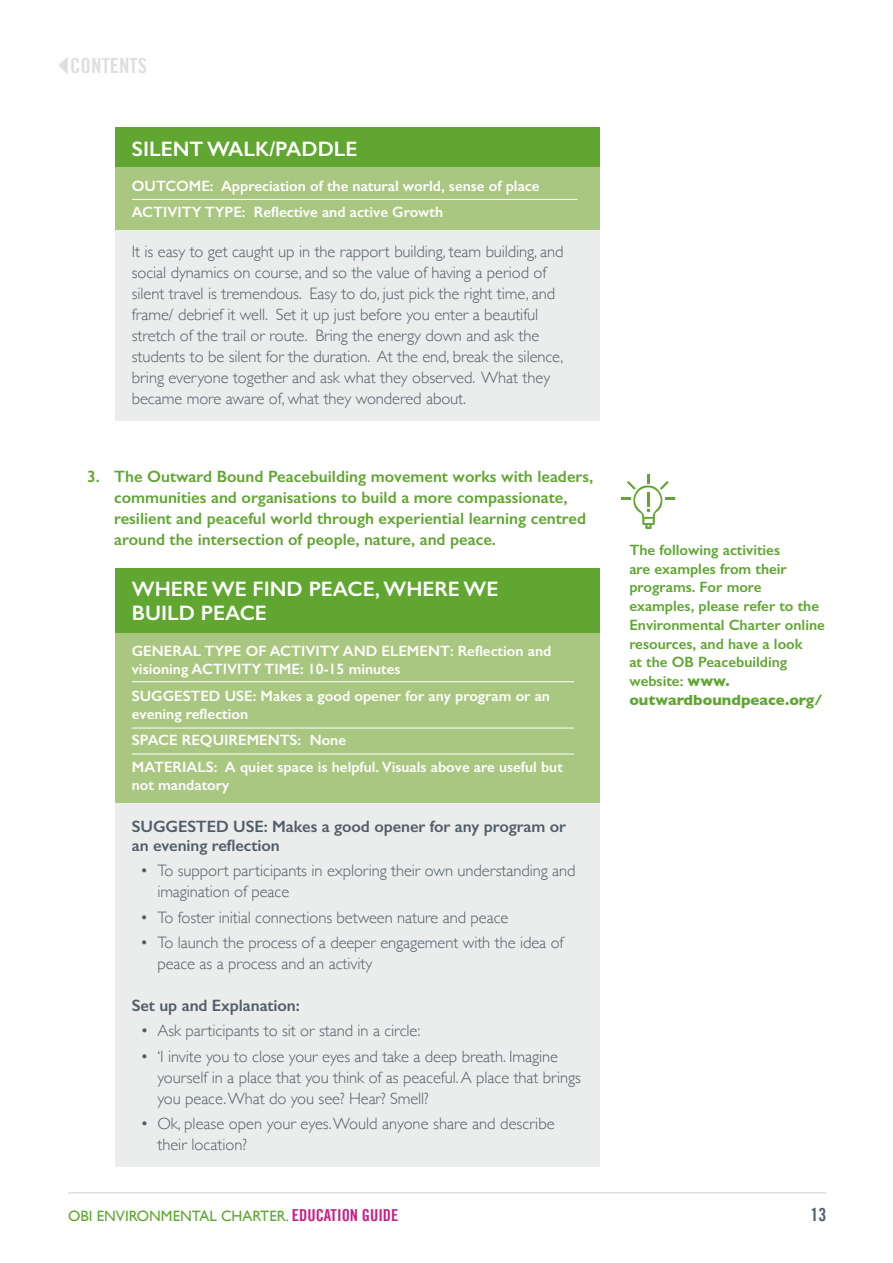
<style>
.page{position:relative;width:893px;height:1263px;background:#fff}
.page>*{position:absolute;margin:0;border:0;box-sizing:border-box;transform-origin:0 0}
.t1{font:600 21px/24px "Gill Sans";color:#fff}
.t2{font:21px "Trade Gothic Bold Cond Twenty";color:#dde0de}
.t3{font:18px "Trade Gothic Bold Cond Twenty";color:#525e67}
.t4{font:300 16.5px/21px "Gill Sans";letter-spacing:-.005em;color:#525e67}
.t5{font:600 16.5px/21px "Gill Sans";color:#60a631}
.t6{font:600 16.5px/19.5px "Gill Sans";letter-spacing:-.005em;color:#525e67}
.t7{font:600 15px/18px "Gill Sans";color:#fff}
.t8{font:600 15px/18.8px "Gill Sans";color:#5fa531}
.t9{font:15px "Gill Sans";color:#60a631}
.s1{font-weight:700}
.s2{font-family:"Trade Gothic Bold Cond Twenty";font-size:16.5px;color:#ca1e84}
</style>
<div class="page">
<hr style="left:68px;top:1192px;width:758px;height:1px;background:#dde0de">
<svg style="left:621px;top:474px;width:54px;height:55px"></svg>
<div style="left:115px;top:803px;width:485px;height:364px;background:#ebedec"></div>
<div style="left:115px;top:568px;width:485px;height:64px;background:#60a631"></div>
<div style="left:115px;top:633px;width:485px;height:169px;background:#aac782"></div>
<hr style="left:132px;top:681px;width:442px;height:1px;background:#fff">
<hr style="left:132px;top:728px;width:442px;height:1px;background:#fff">
<hr style="left:132px;top:754px;width:442px;height:1px;background:#fff">
<div style="left:115px;top:228px;width:485px;height:193px;background:#ebedec"></div>
<div style="left:115px;top:128px;width:485px;height:40px;background:#60a631"></div>
<div style="left:115px;top:167px;width:485px;height:63px;background:#aac782"></div>
<hr style="left:132px;top:199px;width:445px;height:1px;background:#fff">
<svg style="left:59px;top:57px;width:9px;height:17px"></svg>
<p class="t2" style="left:70px;top:53px;width:78px">CONTENTS</p>
<p class="t1" style="left:132px;top:136px;width:227px">SILENT WALK/PADDLE</p>
<p class="t7" style="left:132px;top:172px;width:409px;line-height:26.5px">OUTCOME: Appreciation of the natural world, sense of place<br>ACTIVITY TYPE: Reflective and active Growth</p>
<p class="t4" style="left:132px;top:240px;width:433px">It is easy to get caught up in the rapport building, team building, and social dynamics on course, and so the value of having a period of silent travel is tremendous. Easy to do, just pick the right time, and frame/ debrief it well. Set it up just before you enter a beautiful stretch of the trail or route. Bring the energy down and ask the students to be silent for the duration. At the end, break the silence, bring everyone together and ask what they observed. What they became more aware of, what they wondered about.</p>
<p class="t5" style="left:114px;top:465px;width:480px;text-indent:-27px">3. The Outward Bound Peacebuilding movement works with leaders, communities and organisations to build a more compassionate, resilient and peaceful world through experiential learning centred around the intersection of people, nature, and peace.</p>
<p class="t1" style="left:132px;top:576px;width:368px">WHERE WE FIND PEACE, WHERE WE<br>BUILD PEACE</p>
<p class="t7" style="left:132px;top:642px;width:421px">GENERAL TYPE OF ACTIVITY AND ELEMENT: Reflection and visioning ACTIVITY TIME: 10-15 minutes</p>
<p class="t7" style="left:132px;top:687px;width:420px">SUGGESTED USE: Makes a good opener for any program or an evening reflection</p>
<p class="t7" style="left:132px;top:727px;width:433px;line-height:26.5px">SPACE REQUIREMENTS: None<br>MATERIALS: A quiet space is helpful. Visuals above are useful but</p>
<p class="t7" style="left:132px;top:776px;width:99px">not mandatory</p>
<p class="t6" style="left:132px;top:816px;width:436px">SUGGESTED USE: Makes a good opener for any program or an evening reflection</p>
<p class="t4" style="left:157px;top:860px;width:420px;text-indent:-17px">• To support participants in exploring their own understanding and imagination of peace</p>
<p class="t4" style="left:140px;top:906px;width:370px">• To foster initial connections between nature and peace</p>
<p class="t4" style="left:157px;top:931px;width:408px;text-indent:-17px">• To launch the process of a deeper engagement with the idea of peace as a process and an activity</p>
<p class="t6" style="left:132px;top:996px;width:170px">Set up and Explanation:</p>
<p class="t4" style="left:140px;top:1020px;width:281px">• Ask participants to sit or stand in a circle:</p>
<p class="t4" style="left:157px;top:1045px;width:425px;text-indent:-17px">• ‘I invite you to close your eyes and take a deep breath. Imagine yourself in a place that you think of as peaceful. A place that brings you peace. What do you see? Hear? Smell?</p>
<p class="t4" style="left:157px;top:1112px;width:399px;text-indent:-17px">• Ok, please open your eyes. Would anyone share and describe their location?</p>
<p class="t8" style="left:629px;top:540px;width:197px">The following activities<br>are examples from their programs. For more examples, please refer to the<br>Environmental Charter online resources, and have a look<br>at the OB Peacebuilding website: <span class="s1">www. outwardboundpeace.org/</span></p>
<p class="t9" style="left:68px;top:1206px;width:332px">OBI ENVIRONMENTAL CHARTER. <span class="s2">EDUCATION GUIDE</span></p>
<p class="t3" style="left:810px;top:1204px;width:17px">13</p>
</div>
